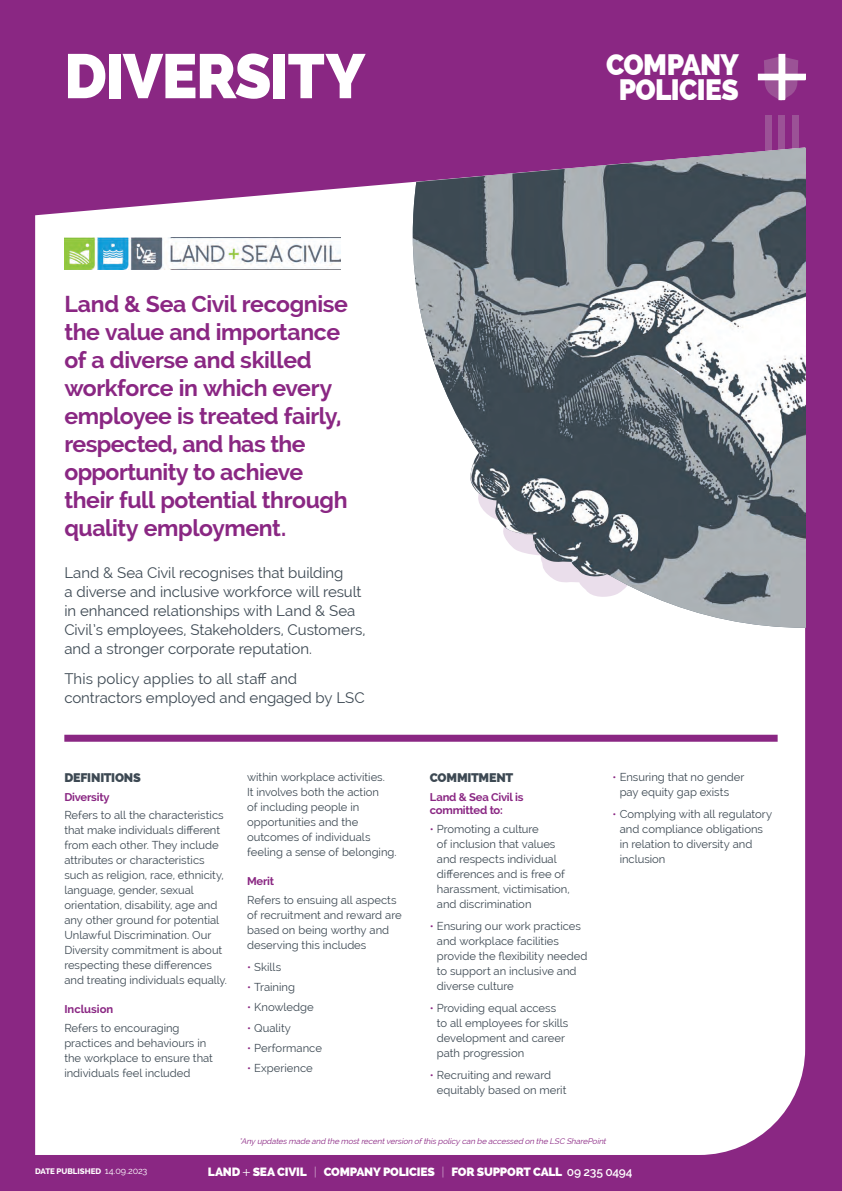
<style>
.page{position:relative;width:842px;height:1191px;background:#8a2783}
.page>*{position:absolute;margin:0;border:0;box-sizing:border-box;transform-origin:0 0}
.t1{font:800 62.4px "Raleway";letter-spacing:-.015em;color:#fff;scale:.95 1}
.t2{font:800 29.5px "Raleway";letter-spacing:-.025em;color:#fff;scale:.95 1}
.t3{font:700 23px/28px "Raleway";letter-spacing:-.02em;color:#8a2783}
.t4{font:15px/19px "Raleway";letter-spacing:-.005em;color:#3d4953}
.t5{font:800 12.5px "Raleway";letter-spacing:-.015em;color:#3d4953}
.t6{font:800 12px "Raleway";letter-spacing:-.02em;color:#fff}
.t7{font:11.2px/15px "Raleway";color:#3d4953}
.t8{font:700 11.2px/13.7px "Raleway";letter-spacing:-.02em;color:#8a2783}
.t9{font:700 11.2px "Raleway";color:#8a2783}
.t10{font:italic 8px "Raleway";color:#8a2783}
.t11{font:800 8px "Raleway";letter-spacing:-.005em;color:#fff}
.s1{color:#8a2783}
.s2{font-weight:400;font-size:9px}
.s3{font-family:"Renault BQ";font-weight:300}
.s4{font-weight:200}
.s5{font-weight:600}
</style>
<div class="page">
<div style="left:792px;top:115px;width:7px;height:92px;background:#9b5296"></div>
<div style="left:778px;top:115px;width:7px;height:92px;background:#9b5296"></div>
<div style="left:765px;top:115px;width:7px;height:92px;background:#9b5296"></div>
<div style="left:35px;top:147px;width:770px;height:1008px;background:#fff"></div>
<svg style="left:758px;top:54px;width:48px;height:47px"></svg>
<div style="left:64px;top:734px;width:714px;height:7px;background:#8a2783"></div>
<img style="left:413px;top:148px;width:393px;height:480px">
<img style="left:64px;top:238px;width:277px;height:31px">
<img style="left:469px;top:281px;width:225px;height:296px">
<h1 class="t1" style="left:64px;top:40px;width:318px">DIVERSITY</h1>
<h2 class="t2" style="left:606px;top:47px;width:141px">COMPANY</h2>
<h2 class="t2" style="left:619px;top:73px;width:128px">POLICIES</h2>
<h3 class="t3" style="left:64px;top:290px;width:285px">Land &amp; Sea Civil recognise the value and importance of a diverse and skilled workforce in which every employee is treated fairly, respected, and has the opportunity to achieve their full potential through quality employment.</h3>
<h3 class="t4" style="left:64px;top:563px;width:303px">Land &amp; Sea Civil recognises that building<br>a diverse and inclusive workforce will result in enhanced relationships with Land &amp; Sea Civil’s employees, Stakeholders, Customers, and a stronger corporate reputation.</h3>
<h3 class="t4" style="left:64px;top:669px;width:302px">This policy applies to all staff and contractors employed and engaged by LSC</h3>
<p class="t5" style="left:64px;top:770px;width:78px">DEFINITIONS</p>
<p class="t8" style="left:64px;top:790px;width:47px">Diversity</p>
<p class="t7" style="left:64px;top:807px;width:164px">Refers to all the characteristics that make individuals different from each other. They include attributes or characteristics such as religion, race, ethnicity, language, gender, sexual orientation, disability, age and any other ground for potential<br>Unlawful Discrimination. Our<br>Diversity commitment is about respecting these differences and treating individuals equally.</p>
<p class="t9" style="left:64px;top:1003px;width:51px">Inclusion</p>
<p class="t7" style="left:64px;top:1020px;width:150px">Refers to encouraging practices and behaviours in the workplace to ensure that individuals feel included</p>
<p class="t7" style="left:247px;top:769px;width:151px">within workplace activities.<br>It involves both the action<br>of including people in opportunities and the outcomes of individuals feeling a sense of belonging.</p>
<p class="t8" style="left:247px;top:874px;width:29px">Merit</p>
<p class="t7" style="left:247px;top:892px;width:156px">Refers to ensuing all aspects of recruitment and reward are based on being worthy and deserving this includes</p>
<p class="t7" style="left:247px;top:959px;width:36px"><span class="s1">•</span> Skills</p>
<p class="t7" style="left:247px;top:979px;width:49px"><span class="s1">•</span> Training</p>
<p class="t7" style="left:247px;top:999px;width:68px"><span class="s1">•</span> Knowledge</p>
<p class="t7" style="left:247px;top:1020px;width:45px"><span class="s1">•</span> Quality</p>
<p class="t7" style="left:247px;top:1040px;width:76px"><span class="s1">•</span> Performance</p>
<p class="t7" style="left:247px;top:1060px;width:67px"><span class="s1">•</span> Experience</p>
<p class="t5" style="left:430px;top:770px;width:85px">COMMITMENT</p>
<p class="t8" style="left:430px;top:790px;width:95px">Land &amp; Sea Civil is committed to:</p>
<p class="t7" style="left:437px;top:821px;width:134px;text-indent:-7px"><span class="s1">•</span> Promoting a culture<br>of inclusion that values and respects individual differences and is free of harassment, victimisation, and discrimination</p>
<p class="t7" style="left:437px;top:918px;width:152px;text-indent:-7px"><span class="s1">•</span> Ensuring our work practices and workplace facilities provide the flexibility needed to support an inclusive and diverse culture</p>
<p class="t7" style="left:437px;top:1000px;width:133px;text-indent:-7px"><span class="s1">•</span> Providing equal access to all employees for skills development and career path progression</p>
<p class="t7" style="left:437px;top:1067px;width:131px;text-indent:-7px"><span class="s1">•</span> Recruiting and reward equitably based on merit</p>
<p class="t7" style="left:620px;top:769px;width:126px;text-indent:-7px"><span class="s1">•</span> Ensuring that no gender pay equity gap exists</p>
<p class="t7" style="left:620px;top:806px;width:154px;text-indent:-7px"><span class="s1">•</span> Complying with all regulatory and compliance obligations in relation to diversity and inclusion</p>
<p class="t10" style="left:239px;top:1137px;width:370px">*Any updatesmade and the mostrecentversion ofthispolicy can be accessed on the LSC SharePoint</p>
<p class="t11" style="left:35px;top:1166px;width:114px">DATE PUBLISHED <span class="s2">14.09.2023</span></p>
<p class="t6" style="left:208px;top:1164px;width:426px">LAND <span class="s3">+</span> SEA CIVIL <span class="s4">|</span> COMPANY POLICIES <span class="s4">|</span> FOR SUPPORT CALL <span class="s5">09 235 0494</span></p>
</div>
